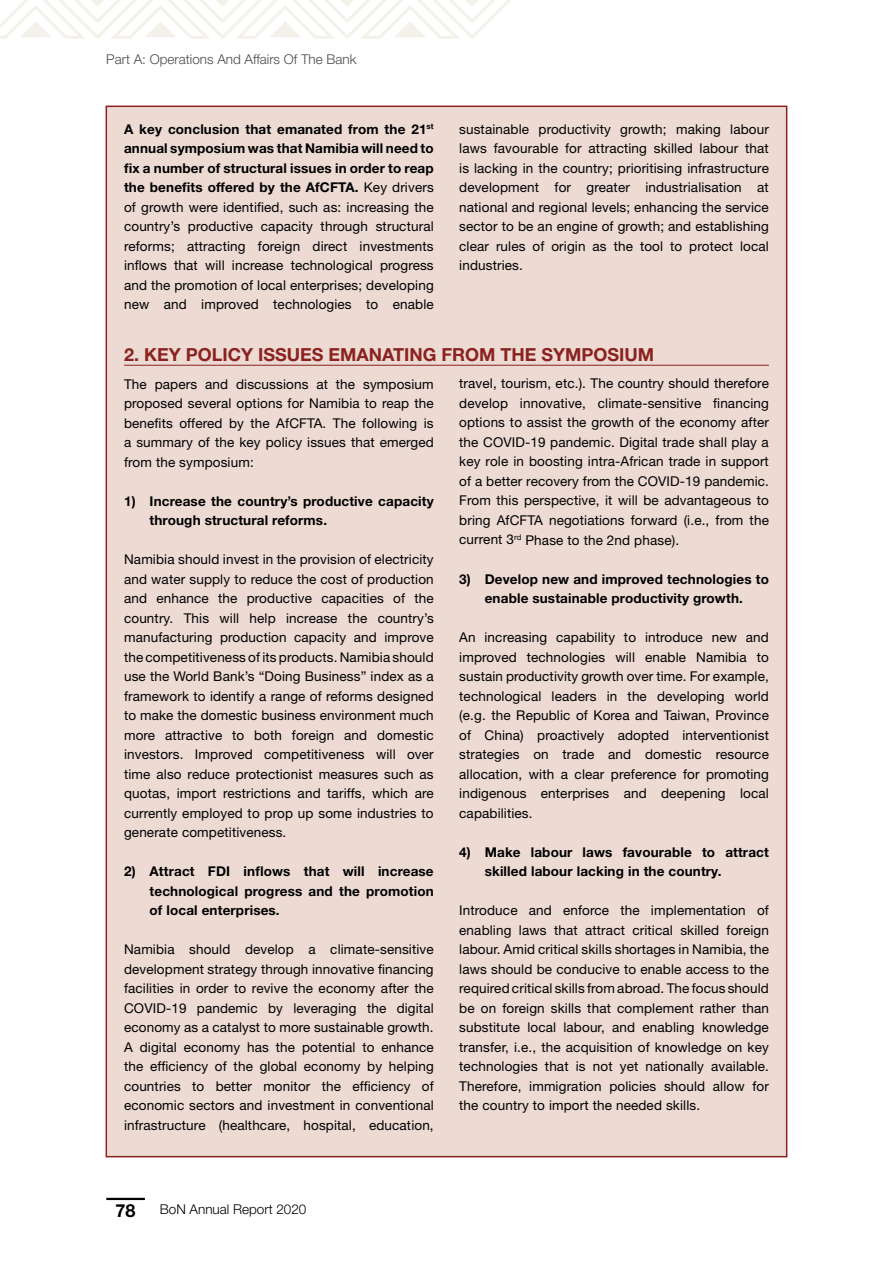
<style>
.page{position:relative;width:893px;height:1263px;background:#fff}
.page>*{position:absolute;margin:0;border:0;box-sizing:border-box;transform-origin:0 0}
.t1{font:700 18px "Helvetica Neue LT Std";color:#8b221f}
.t2{font:700 18px "Helvetica Neue LT Std";color:#000}
.t3{font:13.5px/19.5px "Helvetica Neue LT Std";letter-spacing:.01em;color:#000;text-align:justify}
.t4{font:700 13.5px/19.5px "Helvetica Neue LT Std";letter-spacing:.01em;color:#000}
.t5{font:300 13.5px "Helvetica Neue LT Std";color:#4a4a49}
.t6{font:300 13.5px "Helvetica Neue LT Std";color:#000}
.s1{font-weight:700}
</style>
<div class="page">
<hr style="left:106px;top:1198px;width:39px;height:2px;background:#000">
<div style="left:106px;top:106px;width:681px;height:1051px;background:#ecdad3"></div>
<hr style="left:124px;top:365px;width:645px;height:1px;background:#8b221f">
<svg style="left:0;top:0;width:511px;height:39px"></svg>
<p class="t5" style="left:106px;top:51px;width:252px">Part A: Operations And Affairs Of The Bank</p>
<p class="t3" style="left:124px;top:119px;width:311px"><span class="s1">A key conclusion that emanated from the 21</span><sup>st </sup><span class="s1">annual symposium was that Namibia will need to fix a number of structural issues in order to reap the benefits offered by the AfCFTA.</span> Key drivers of growth were identified, such as: increasing the country’s productive capacity through structural reforms; attracting foreign direct investments inflows that will increase technological progress and the promotion of local enterprises; developing new and improved technologies to enable</p>
<p class="t3" style="left:459px;top:119px;width:311px">sustainable productivity growth; making labour laws favourable for attracting skilled labour that is lacking in the country; prioritising infrastructure development for greater industrialisation at national and regional levels; enhancing the service sector to be an engine of growth; and establishing clear rules of origin as the tool to protect local industries.</p>
<h1 class="t1" style="left:124px;top:343px;width:532px">2. KEY POLICY ISSUES EMANATING FROM THE SYMPOSIUM</h1>
<p class="t3" style="left:124px;top:374px;width:311px">The papers and discussions at the symposium proposed several options for Namibia to reap the benefits offered by the AfCFTA. The following is a summary of the key policy issues that emerged from the symposium:</p>
<p class="t4" style="left:150px;top:491px;width:286px;text-indent:-26px">1) Increase the country’s productive capacity through structural reforms.</p>
<p class="t3" style="left:124px;top:549px;width:311px">Namibia should invest in the provision of electricity and water supply to reduce the cost of production and enhance the productive capacities of the country. This will help increase the country’s manufacturing production capacity and improve the competitiveness of its products. Namibia should use the World Bank’s “Doing Business” index as a framework to identify a range of reforms designed to make the domestic business environment much more attractive to both foreign and domestic investors. Improved competitiveness will over time also reduce protectionist measures such as quotas, import restrictions and tariffs, which are currently employed to prop up some industries to generate competitiveness.</p>
<p class="t4" style="left:150px;top:861px;width:286px;text-align:justify;text-indent:-26px">2) Attract FDI inflows that will increase technological progress and the promotion of local enterprises.</p>
<p class="t3" style="left:124px;top:939px;width:311px">Namibia should develop a climate-sensitive development strategy through innovative financing facilities in order to revive the economy after the COVID-19 pandemic by leveraging the digital economy as a catalyst to more sustainable growth.<br>A digital economy has the potential to enhance the efficiency of the global economy by helping countries to better monitor the efficiency of economic sectors and investment in conventional infrastructure (healthcare, hospital, education,</p>
<p class="t3" style="left:459px;top:374px;width:311px">travel, tourism, etc.). The country should therefore develop innovative, climate-sensitive financing options to assist the growth of the economy after the COVID-19 pandemic. Digital trade shall play a key role in boosting intra-African trade in support of a better recovery from the COVID-19 pandemic.<br>From this perspective, it will be advantageous to bring AfCFTA negotiations forward (i.e., from the current 3<sup>rd</sup> Phase to the 2nd phase).</p>
<p class="t4" style="left:459px;top:569px;width:311px;text-align:center">3) Develop new and improved technologies to enable sustainable productivity growth.</p>
<p class="t3" style="left:459px;top:627px;width:311px">An increasing capability to introduce new and improved technologies will enable Namibia to sustain productivity growth over time. For example, technological leaders in the developing world (e.g. the Republic of Korea and Taiwan, Province of China) proactively adopted interventionist strategies on trade and domestic resource allocation, with a clear preference for promoting indigenous enterprises and deepening local capabilities.</p>
<p class="t4" style="left:485px;top:842px;width:286px;text-indent:-26px">4) Make labour laws favourable to attract skilled labour lacking in the country.</p>
<p class="t3" style="left:459px;top:900px;width:311px">Introduce and enforce the implementation of enabling laws that attract critical skilled foreign labour. Amid critical skills shortages in Namibia, the laws should be conducive to enable access to the required critical skills from abroad. The focus should be on foreign skills that complement rather than substitute local labour, and enabling knowledge transfer, i.e., the acquisition of knowledge on key technologies that is not yet nationally available.<br>Therefore, immigration policies should allow for the country to import the needed skills.</p>
<h1 class="t2" style="left:116px;top:1200px;width:22px">78</h1>
<p class="t6" style="left:160px;top:1201px;width:148px">BoN Annual Report 2020</p>
</div>
